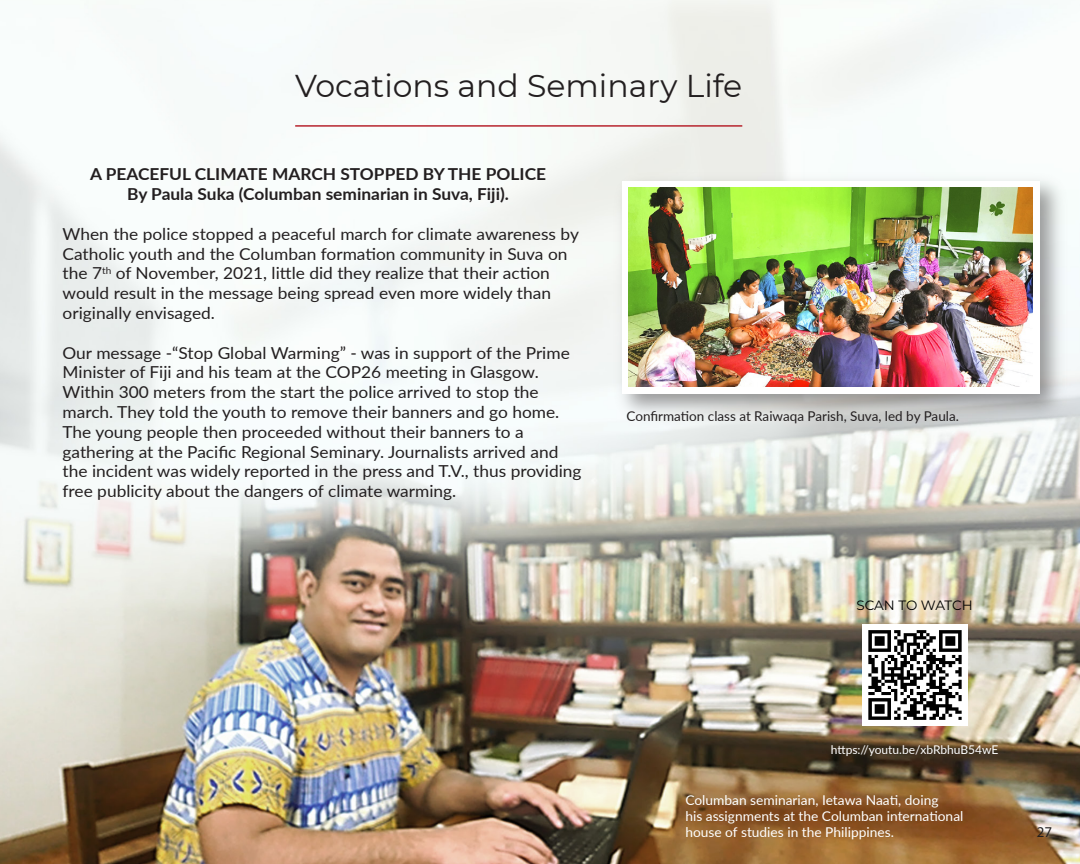
<style>
.page{position:relative;width:1080px;height:864px;background:#fff}
.page>*{position:absolute;margin:0;border:0;box-sizing:border-box;transform-origin:0 0}
.t1{font:31.5px "Montserrat";color:#231f20}
.t2{font:16.5px/19.8px "Lato";color:#231f20;scale:1.05 1}
.t3{font:700 16.5px/19.5px "Lato";color:#231f20;text-align:center;scale:1.05 1}
.t4{font:15px "Myriad Pro";color:#231f20}
.t5{font:13.5px/16.2px "Lato";color:#fff}
.t6{font:13.5px "Lato";color:#231f20}
.t7{font:13.5px "Montserrat";letter-spacing:-.01em;color:#000}
.t8{font:12px "Lato";color:#fff}
</style>
<div class="page">
<img style="left:0;top:0;width:1080px;height:864px">
<img style="left:610px;top:169px;width:463px;height:258px">
<div style="left:622px;top:181px;width:417px;height:213px;background:#fff"></div>
<img style="left:628px;top:188px;width:405px;height:199px">
<hr style="left:295px;top:125px;width:447px;height:2px;background:#b7232d">
<img style="left:863px;top:624px;width:104px;height:102px">
<h1 class="t1" style="left:295px;top:64px;width:448px">Vocations and Seminary Life</h1>
<p class="t3" style="left:90px;top:164px;width:436px">A PEACEFUL CLIMATE MARCH STOPPED BY THE POLICE<br>By Paula Suka (Columban seminarian in Suva, Fiji).</p>
<p class="t2" style="left:63px;top:223px;width:493px">When the police stopped a peaceful march for climate awareness by Catholic youth and the Columban formation community in Suva on the 7<sup>th</sup> of November, 2021, little did they realize that their action would result in the message being spread even more widely than originally envisaged.</p>
<p class="t2" style="left:63px;top:342px;width:496px">Our message -“Stop Global Warming” - was in support of the Prime Minister of Fiji and his team at the COP26 meeting in Glasgow.<br>Within 300 meters from the start the police arrived to stop the march. They told the youth to remove their banners and go home.<br>The young people then proceeded without their banners to a gathering at the Pacific Regional Seminary. Journalists arrived and the incident was widely reported in the press and T.V., thus providing free publicity about the dangers of climate warming.</p>
<p class="t6" style="left:627px;top:407px;width:334px">Confirmation class at Raiwaqa Parish, Suva, led by Paula.</p>
<p class="t7" style="left:856px;top:596px;width:118px">SCAN TO WATCH</p>
<p class="t8" style="left:831px;top:741px;width:169px">https://youtu.be/xbRbhuB54wE</p>
<p class="t5" style="left:685px;top:791px;width:280px">Columban seminarian, Ietawa Naati, doing<br>his assignments at the Columban international house of studies in the Philippines.</p>
<p class="t4" style="left:1037px;top:822px;width:17px">27</p>
</div>
